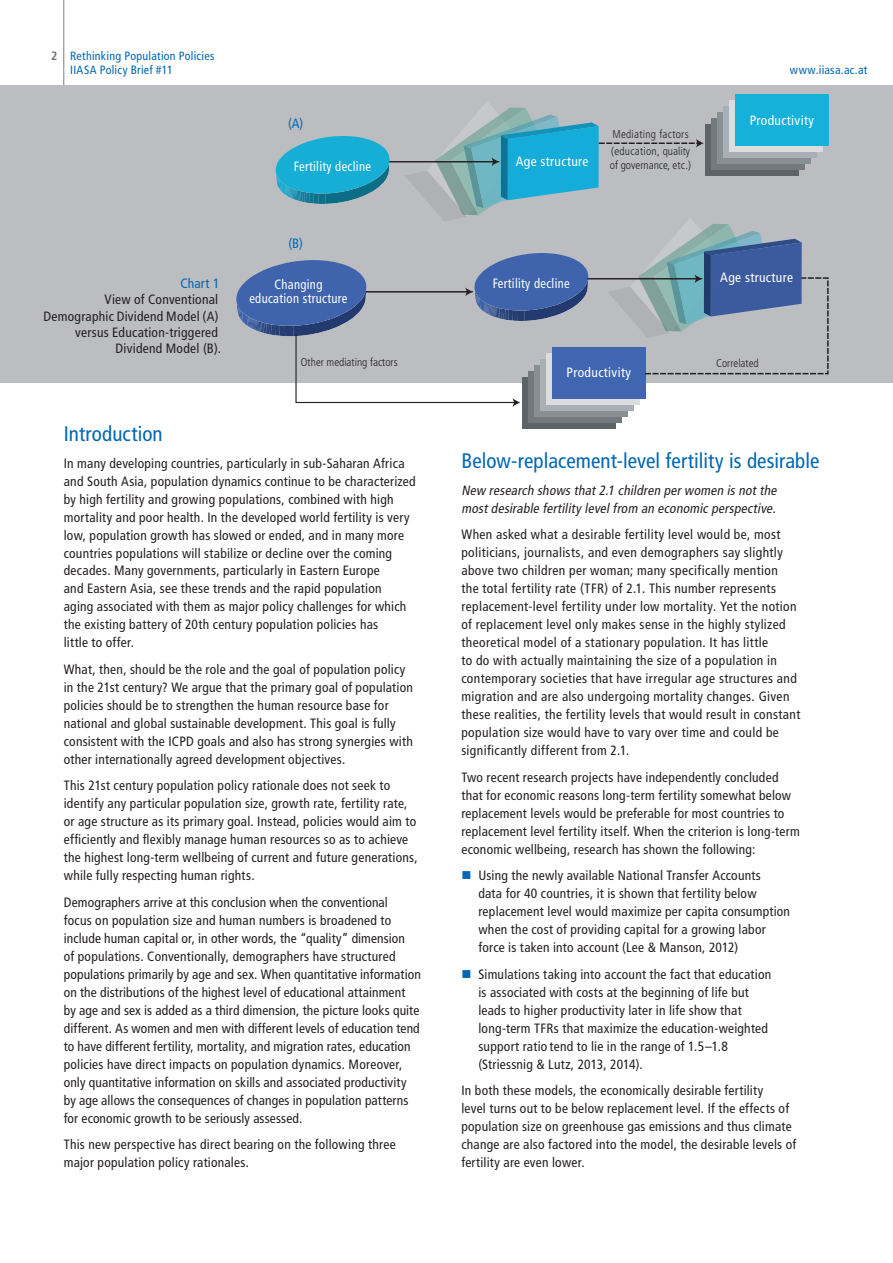
<style>
.page{position:relative;width:893px;height:1263px;background:#fff}
.page>*{position:absolute;margin:0;border:0;box-sizing:border-box;transform-origin:0 0}
.t1{font:condensed 21px "Frutiger LT Std";letter-spacing:.005em;color:#0166b3}
.t2{font:condensed 13.5px/18px "Frutiger LT Std";letter-spacing:.02em;color:#231f20}
.t3{font:italic condensed 13.5px/18px "Frutiger LT Std";color:#231f20}
.t4{font:condensed 13.5px "Frutiger LT Std";letter-spacing:.025em;color:#fff;scale:.93 1}
.t5{font:condensed 13.5px "Frutiger LT Std";letter-spacing:.025em;color:#fff}
.t6{font:condensed 13.5px "Frutiger LT Std";letter-spacing:.015em;color:#0166b3}
.t7{font:condensed 12px/14.4px "Frutiger LT Std";letter-spacing:.02em;color:#0166b3}
.t8{font:700 condensed 12px "Frutiger LT Std";color:#6c6d70}
.t9{font:300 condensed 11.25px "Frutiger LT Std";color:#231f20}
.t10{font:300 condensed 11.25px/17.2px "Frutiger LT Std";letter-spacing:.025em;color:#231f20}
</style>
<div class="page">
<div style="left:0;top:85px;width:893px;height:298px;background:#bcbdc0"></div>
<hr style="left:64px;top:0;width:1px;height:85px;background:#6c6d70">
<div style="left:735px;top:95px;width:94px;height:51px;background:#16b1d9"></div>
<div style="left:522px;top:377px;width:94px;height:51px;background:linear-gradient(to right,#5d6467,#5d6467)"></div>
<div style="left:528px;top:371px;width:94px;height:51px;background:linear-gradient(to right,#737a7e,#737a7e)"></div>
<div style="left:534px;top:365px;width:94px;height:51px;background:linear-gradient(to right,#888f95,#888f95)"></div>
<div style="left:540px;top:359px;width:94px;height:51px;background:#a9afb6"></div>
<svg style="left:236px;top:101px;width:593px;height:306px"></svg>
<p class="t8" style="left:51px;top:49px;width:8px">2</p>
<p class="t7" style="left:70px;top:49px;width:146px">Rethinking Population Policies<br>IIASA Policy Brief #11</p>
<p class="t6" style="left:180px;top:276px;width:41px">Chart 1</p>
<p class="t2" style="left:43px;top:292px;width:179px;line-height:16.2px;text-align:right">View of Conventional<br>Demographic Dividend Model (A) versus Education‑triggered<br>Dividend Model (B).</p>
<p class="t6" style="left:288px;top:116px;width:17px">(A)</p>
<p class="t4" style="left:294px;top:158px;width:84px">Fertility decline</p>
<p class="t5" style="left:516px;top:153px;width:74px">Age structure</p>
<p class="t10" style="left:611px;top:126px;width:80px">Mediating factors (education, quality</p>
<p class="t9" style="left:610px;top:159px;width:83px">of governance, etc.)</p>
<p class="t6" style="left:288px;top:236px;width:16px">(B)</p>
<p class="t4" style="left:274px;top:276px;width:53px">Changing</p>
<p class="t4" style="left:493px;top:275px;width:84px">Fertility decline</p>
<p class="t4" style="left:249px;top:291px;width:107px">education structure</p>
<p class="t9" style="left:301px;top:355px;width:98px">Other mediating factors</p>
<p class="t5" style="left:567px;top:365px;width:66px">Productivity</p>
<p class="t7" style="left:790px;top:63px;width:79px">www.iiasa.ac.at</p>
<p class="t5" style="left:750px;top:112px;width:66px">Productivity</p>
<p class="t5" style="left:720px;top:269px;width:74px">Age structure</p>
<p class="t9" style="left:716px;top:357px;width:44px">Correlated</p>
<h1 class="t1" style="left:64px;top:421px;width:100px">Introduction</h1>
<p class="t2" style="left:64px;top:454px;width:353px">In many developing countries, particularly in sub‑Saharan Africa and South Asia, population dynamics continue to be characterized by high fertility and growing populations, combined with high mortality and poor health. In the developed world fertility is very low, population growth has slowed or ended, and in many more countries populations will stabilize or decline over the coming decades. Many governments, particularly in Eastern Europe<br>and Eastern Asia, see these trends and the rapid population<br>aging associated with them as major policy challenges for which the existing battery of 20th century population policies has<br>little to offer.</p>
<p class="t2" style="left:64px;top:660px;width:351px">What, then, should be the role and the goal of population policy in the 21st century? We argue that the primary goal of population policies should be to strengthen the human resource base for national and global sustainable development. This goal is fully consistent with the ICPD goals and also has strong synergies with other internationally agreed development objectives.</p>
<p class="t2" style="left:64px;top:777px;width:355px">This 21st century population policy rationale does not seek to identify any particular population size, growth rate, fertility rate, or age structure as its primary goal. Instead, policies would aim to efficiently and flexibly manage human resources so as to achieve the highest long‑term wellbeing of current and future generations, while fully respecting human rights.</p>
<p class="t2" style="left:64px;top:893px;width:359px">Demographers arrive at this conclusion when the conventional<br>focus on population size and human numbers is broadened to include human capital or, in other words, the “quality” dimension<br>of populations. Conventionally, demographers have structured populations primarily by age and sex. When quantitative information on the distributions of the highest level of educational attainment<br>by age and sex is added as a third dimension, the picture looks quite different. As women and men with different levels of education tend to have different fertility, mortality, and migration rates, education policies have direct impacts on population dynamics. Moreover, only quantitative information on skills and associated productivity by age allows the consequences of changes in population patterns for economic growth to be seriously assessed.</p>
<p class="t2" style="left:64px;top:1136px;width:333px">This new perspective has direct bearing on the following three major population policy rationales.</p>
<h1 class="t1" style="left:461px;top:449px;width:360px">Below‑replacement‑level fertility is desirable</h1>
<p class="t3" style="left:461px;top:481px;width:319px">New research shows that2.1 children perwomen is notthe mostdesirable fertility levelfrom an economic perspective.</p>
<p class="t2" style="left:461px;top:526px;width:340px">When asked what a desirable fertility level would be, most politicians, journalists, and even demographers say slightly above two children per woman; many specifically mention<br>the total fertility rate (TFR) of 2.1. This number represents replacement‑level fertility under low mortality. Yet the notion of replacement level only makes sense in the highly stylized theoretical model of a stationary population. It has little<br>to do with actually maintaining the size of a population in contemporary societies that have irregular age structures and migration and are also undergoing mortality changes. Given these realities, the fertility levels that would result in constant population size would have to vary over time and could be significantly different from 2.1.</p>
<p class="t2" style="left:461px;top:768px;width:340px">Two recent research projects have independently concluded that for economic reasons long‑term fertility somewhat below replacement levels would be preferable for most countries to replacement level fertility itself. When the criterion is long‑term economic wellbeing, research has shown the following:</p>
<p class="t2" style="left:478px;top:866px;width:313px">Using the newly available National Transfer Accounts<br>data for 40 countries, it is shown that fertility below replacement level would maximize per capita consumption when the cost of providing capital for a growing labor force is taken into account (Lee &amp; Manson, 2012)</p>
<p class="t2" style="left:478px;top:965px;width:294px">Simulations taking into account the fact that education is associated with costs at the beginning of life but leads to higher productivity later in life show that long‑term TFRs that maximize the education‑weighted support ratio tend to lie in the range of 1.5–1.8 (Striessnig &amp; Lutz, 2013, 2014).</p>
<p class="t2" style="left:461px;top:1082px;width:336px">In both these models, the economically desirable fertility<br>level turns out to be below replacement level. If the effects of population size on greenhouse gas emissions and thus climate change are also factored into the model, the desirable levels of fertility are even lower.</p>
</div>
